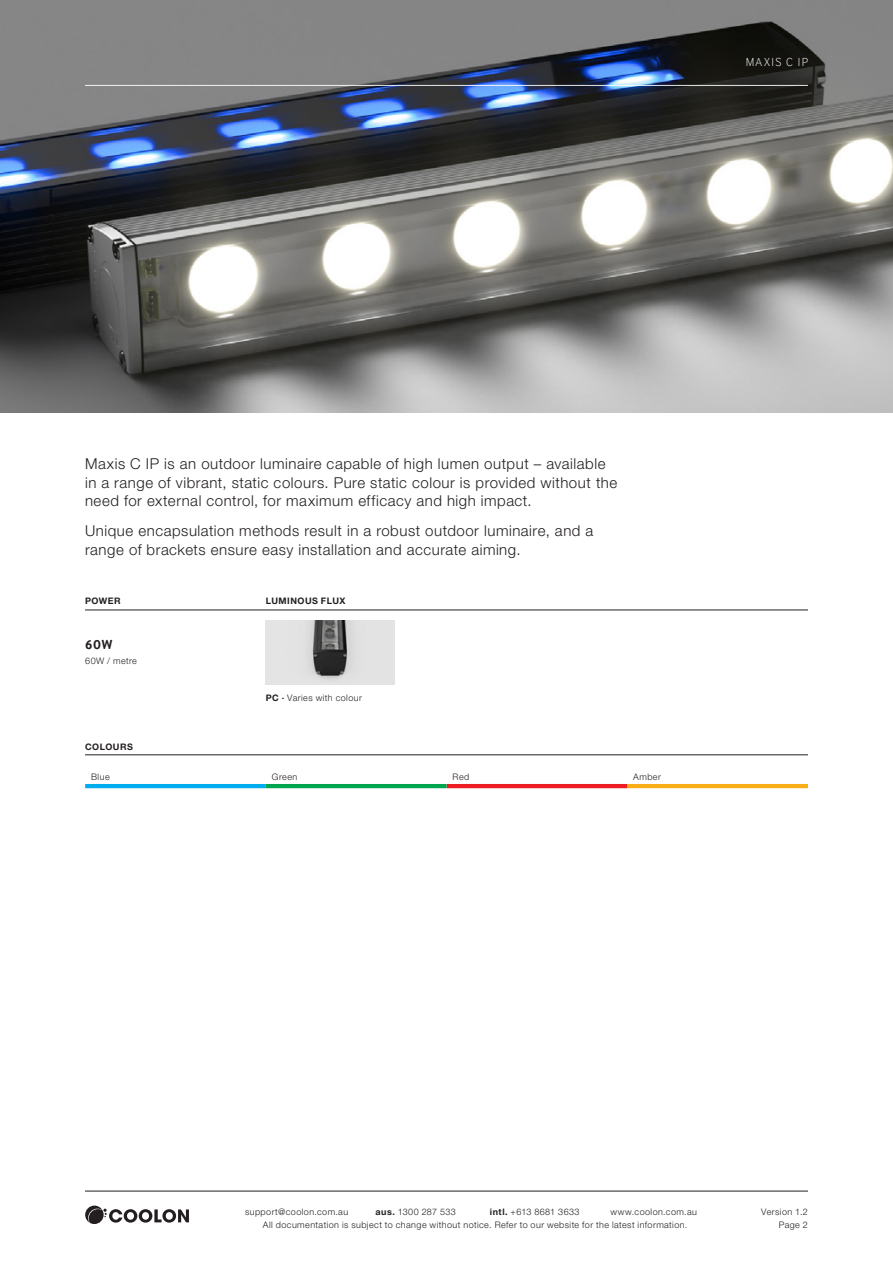
<style>
.page{position:relative;width:893px;height:1263px;background:#fff}
.page>*{position:absolute;margin:0;border:0;box-sizing:border-box;transform-origin:0 0}
.desc_-_bodycopy{font:300 15px/18.8px "Helvetica Neue LT Std";letter-spacing:.035em;color:#231f20}
.desc_-_header{font:700 13.5px "Inter Face";color:#231f20}
.t1{font:300 12px "Inter Face";letter-spacing:.12em;color:#fff}
.bodycopy{font:300 9px/12.8px "Helvetica Neue LT Std";letter-spacing:.05em;color:#231f20}
.table_-_header{font:700 9px "Helvetica Neue LT Std";letter-spacing:.05em;color:#231f20}
.desc_-_header-2{font:300 9px "Helvetica Neue LT Std";letter-spacing:.04em;color:#231f20}
.s1{font-weight:700}
</style>
<div class="page">
<svg style="left:85px;top:1205px;width:104px;height:19px"></svg>
<hr style="left:85px;top:1191px;width:723px;height:1px;background:#231f20">
<img style="left:0;top:0;width:893px;height:412px">
<hr style="left:85px;top:85px;width:723px;height:1px;background:#fff">
<hr style="left:85px;top:610px;width:723px;height:1px;background:#231f20">
<img style="left:266px;top:620px;width:129px;height:64px">
<hr style="left:85px;top:754px;width:723px;height:1px;background:#231f20">
<hr style="left:627px;top:784px;width:181px;height:4px;background:#faaf18">
<hr style="left:447px;top:784px;width:180px;height:4px;background:#ee1d23">
<hr style="left:266px;top:784px;width:181px;height:4px;background:#00a54f">
<hr style="left:85px;top:784px;width:181px;height:4px;background:#00aeef">
<p class="t1" style="left:745px;top:55px;width:64px">MAXIS C IP</p>
<p class="desc_-_bodycopy" style="left:85px;top:454px;width:534px">Maxis C IP is an outdoor luminaire capable of high lumen output – available in a range of vibrant, static colours. Pure static colour is provided without the need for external control, for maximum efficacy and high impact.</p>
<p class="desc_-_bodycopy" style="left:85px;top:521px;width:510px">Unique encapsulation methods result in a robust outdoor luminaire, and a range of brackets ensure easy installation and accurate aiming.</p>
<p class="table_-_header" style="left:85px;top:595px;width:37px">POWER</p>
<p class="table_-_header" style="left:266px;top:595px;width:81px">LUMINOUS FLUX</p>
<p class="desc_-_header" style="left:85px;top:636px;width:29px">60W</p>
<p class="desc_-_header-2" style="left:85px;top:655px;width:53px">60W / metre</p>
<p class="table_-_header" style="left:85px;top:741px;width:49px">COLOURS</p>
<p class="bodycopy" style="left:266px;top:691px;width:98px"><span class="s1">PC ·</span> Varies with colour</p>
<p class="bodycopy" style="left:91px;top:770px;width:20px">Blue</p>
<p class="bodycopy" style="left:272px;top:770px;width:27px">Green</p>
<p class="bodycopy" style="left:453px;top:770px;width:18px">Red</p>
<p class="bodycopy" style="left:633px;top:770px;width:29px">Amber</p>
<p class="bodycopy" style="left:245px;top:1205px;width:105px">support@coolon.com.au</p>
<p class="bodycopy" style="left:375px;top:1205px;width:82px"><span class="s1">aus.</span> 1300 287 533</p>
<p class="bodycopy" style="left:490px;top:1205px;width:91px"><span class="s1">intl.</span> +613 8681 3633</p>
<p class="bodycopy" style="left:263px;top:1205px;width:435px;text-indent:348px">www.coolon.com.au<br>All documentation is subject to change without notice. Refer to our website for the latest information.</p>
<p class="bodycopy" style="left:761px;top:1205px;width:48px;text-align:right">Version 1.2<br>Page 2</p>
</div>
